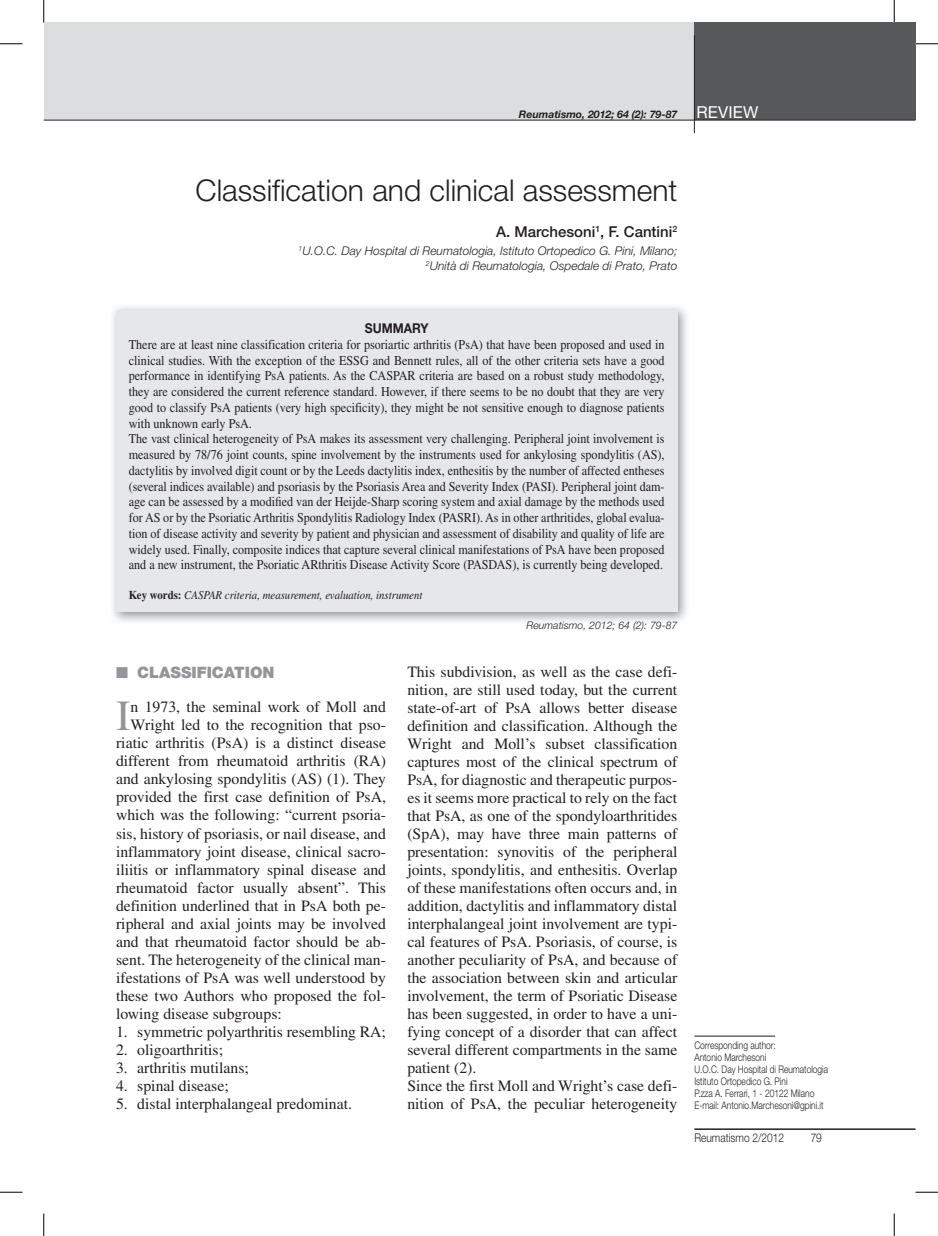
<style>
.page{position:relative;width:938px;height:1236px;background:#fff}
.page>*{position:absolute;margin:0;border:0;box-sizing:border-box;transform-origin:0 0}
.t1{font:42.9px "Times LT Std";color:#939598}
.t2{font:300 30px "Helvetica Neue LT Std";color:#231f20}
.t3{font:15.75px/18px "Times LT Std";color:#231f20}
.t4{font:900 15.75px "Helvetica Neue LT Std";color:#939598}
.t5{font:500 15px "Helvetica Neue LT Std";color:#231f20}
.t6{font:13.5px/15.8px "Times LT Std";color:#231f20;scale:.9 1}
.t7{font:700 13.5px "Helvetica Neue LT Std";color:#231f20;scale:.9 1}
.t8{font:italic 300 12px/15px "Helvetica Neue LT Std";color:#231f20;text-align:right}
.t9{font:italic 12px "Times LT Std";color:#231f20;scale:.9 1}
.t10{font:300 12px "Helvetica Neue LT Std";color:#231f20;scale:.85 1}
.t11{font:300 10.5px/12px "Helvetica Neue LT Std";color:#231f20;scale:.8 1}
.t12{font:italic 700 10.5px "Helvetica Neue LT Std";color:#231f20}
.t13{font:italic 300 10.5px "Helvetica Neue LT Std";color:#231f20}
.s1{font-weight:400;font-style:normal;font-size:16.5px;color:#fff}
.s2{font-weight:700;font-style:normal}
</style>
<div class="page">
<hr style="left:694px;top:1128px;width:221px;height:2px;background:#231f20">
<div style="left:44px;top:22px;width:871px;height:98px;background:#dcdddf"></div>
<div style="left:694px;top:22px;width:221px;height:98px;background:#57585a"></div>
<hr style="left:44px;top:120px;width:871px;height:1px;background:#231f20">
<hr style="left:694px;top:35px;width:1px;height:98px;background:#231f20">
<hr style="left:694px;top:1035px;width:81px;height:1px;background:#231f20">
<img style="left:113px;top:307px;width:574px;height:315px">
<div style="left:116px;top:310px;width:561px;height:302px;background:#e6e7e9"></div>
<hr style="left:893px;top:0;width:2px;height:23px;background:#fff">
<svg style="left:0;top:44px;width:22px;height:1px"></svg>
<svg style="left:915px;top:44px;width:23px;height:1px"></svg>
<svg style="left:0;top:1192px;width:22px;height:1px"></svg>
<svg style="left:915px;top:1192px;width:23px;height:1px"></svg>
<svg style="left:44px;top:0;width:1px;height:23px"></svg>
<svg style="left:44px;top:1213px;width:1px;height:23px"></svg>
<svg style="left:894px;top:0;width:1px;height:23px"></svg>
<svg style="left:894px;top:1213px;width:1px;height:23px"></svg>
<p class="t12" style="left:519px;top:108px;width:241px">Reumatismo, 2012; 64 (2): 79-87 <span class="s1">REVIEW</span></p>
<h2 class="t2" style="left:196px;top:172px;width:483px">Classification and clinical assessment</h2>
<p class="t5" style="left:496px;top:223px;width:183px">A. Marchesoni<sup>1</sup>, F. Cantini<sup>2</sup></p>
<p class="t8" style="left:298px;top:243px;width:380px"><sup>1</sup>U.O.C. Day Hospital di Reumatologia, Istituto Ortopedico G. Pini, Milano;<br><sup>2</sup>Unità di Reumatologia, Ospedale di Prato, Prato</p>
<p class="t7" style="left:365px;top:320px;width:72px">SUMMARY</p>
<p class="t6" style="left:129px;top:336px;width:597px">There are at least nine classification criteria for psoriartic arthritis (PsA) that have been proposed and used in clinical studies. With the exception of the ESSG and Bennett rules, all of the other criteria sets have a good performance in identifying PsA patients. As the CASPAR criteria are based on a robust study methodology, they are considered the current reference standard. However, if there seems to be no doubt that they are very good to classify PsA patients (very high specificity), they might be not sensitive enough to diagnose patients with unknown early PsA.<br>The vast clinical heterogeneity of PsA makes its assessment very challenging. Peripheral joint involvement is measured by 78/76 joint counts, spine involvement by the instruments used for ankylosing spondylitis (AS), dactylitis by involved digit count or by the Leeds dactylitis index, enthesitis by the number of affected entheses (several indices available) and psoriasis by the Psoriasis Area and Severity Index (PASI). Peripheral joint dam&shy;age can be assessed by a modified van der Heijde-Sharp scoring system and axial damage by the methods used for AS or by the Psoriatic Arthritis Spondylitis Radiology Index (PASRI). As in other arthritides, global evalua&shy;tion of disease activity and severity by patient and physician and assessment of disability and quality of life are widely used. Finally, composite indices that capture several clinical manifestations of PsA have been proposed and a new instrument, the Psoriatic ARthritis Disease Activity Score (PASDAS), is currently being developed.</p>
<p class="t9" style="left:129px;top:588px;width:328px"><span class="s2">Key words:</span> CASPAR criteria, measurement, evaluation, instrument</p>
<p class="t13" style="left:527px;top:619px;width:152px">Reumatismo, 2012; 64 (2): 79-87</p>
<p class="t4" style="left:116px;top:663px;width:160px">■ CLASSIfICATION</p>
<h1 class="t1" style="left:116px;top:692px;width:16px">I</h1>
<p class="t3" style="left:130px;top:698px;width:257px">n 1973, the seminal work of Moll and</p>
<p class="t3" style="left:130px;top:716px;width:257px">Wright led to the recognition that pso-</p>
<p class="t3" style="left:116px;top:734px;width:272px">riatic arthritis (PsA) is a distinct disease</p>
<p class="t3" style="left:116px;top:752px;width:272px">different from rheumatoid arthritis (RA)</p>
<p class="t3" style="left:116px;top:770px;width:272px">and ankylosing spondylitis (AS) (1). They</p>
<p class="t3" style="left:116px;top:788px;width:271px">provided the first case definition of PsA,</p>
<p class="t3" style="left:116px;top:806px;width:271px">which was the following: “current psoria-</p>
<p class="t3" style="left:116px;top:824px;width:272px">sis, history of psoriasis, or nail disease, and</p>
<p class="t3" style="left:116px;top:842px;width:272px">inflammatory joint disease, clinical sacro-</p>
<p class="t3" style="left:116px;top:860px;width:272px">iliitis or inflammatory spinal disease and</p>
<p class="t3" style="left:116px;top:878px;width:272px">rheumatoid factor usually absent”. This</p>
<p class="t3" style="left:116px;top:896px;width:272px">definition underlined that in PsA both pe-</p>
<p class="t3" style="left:116px;top:914px;width:271px">ripheral and axial joints may be involved</p>
<p class="t3" style="left:116px;top:932px;width:272px">and that rheumatoid factor should be ab-</p>
<p class="t3" style="left:116px;top:950px;width:272px">sent. The heterogeneity of the clinical man-</p>
<p class="t3" style="left:116px;top:968px;width:272px">ifestations of PsA was well understood by</p>
<p class="t3" style="left:116px;top:986px;width:271px">these two Authors who proposed the fol-</p>
<p class="t3" style="left:116px;top:1004px;width:167px">lowing disease subgroups:</p>
<p class="t3" style="left:116px;top:1022px;width:271px">1. symmetric polyarthritis resembling RA;</p>
<p class="t3" style="left:116px;top:1040px;width:109px">2. oligoarthritis;</p>
<p class="t3" style="left:116px;top:1058px;width:134px">3. arthritis mutilans;</p>
<p class="t3" style="left:116px;top:1076px;width:114px">4. spinal disease;</p>
<p class="t3" style="left:116px;top:1094px;width:238px">5. distal interphalangeal predominat.</p>
<p class="t3" style="left:407px;top:662px;width:272px">This subdivision, as well as the case defi&shy;nition, are still used today, but the current state-of-art of PsA allows better disease definition and classification. Although the Wright and Moll’s subset classification captures most of the clinical spectrum of PsA, for diagnostic and therapeutic purpos&shy;es it seems more practical to rely on the fact that PsA, as one of the spondyloarthritides (SpA), may have three main patterns of presentation: synovitis of the peripheral joints, spondylitis, and enthesitis. Overlap of these manifestations often occurs and, in addition, dactylitis and inflammatory distal interphalangeal joint involvement are typi&shy;cal features of PsA. Psoriasis, of course, is another peculiarity of PsA, and because of the association between skin and articular involvement, the term of Psoriatic Disease has been suggested, in order to have a uni&shy;fying concept of a disorder that can affect several different compartments in the same patient (2).<br>Since the first Moll and Wright’s case defi&shy;nition of PsA, the peculiar heterogeneity</p>
<p class="t11" style="left:694px;top:1039px;width:169px">Corresponding author:<br>Antonio Marchesoni<br>U.O.C. Day Hospital di Reumatologia<br>Istituto Ortopedico G. Pini<br>P.zza A. Ferrari, 1 - 20122 Milano<br>E-mail: Antonio.Marchesoni@gpini.it</p>
<p class="t10" style="left:694px;top:1130px;width:107px">Reumatismo 2/2012</p>
<p class="t10" style="left:811px;top:1130px;width:14px">79</p>
</div>
